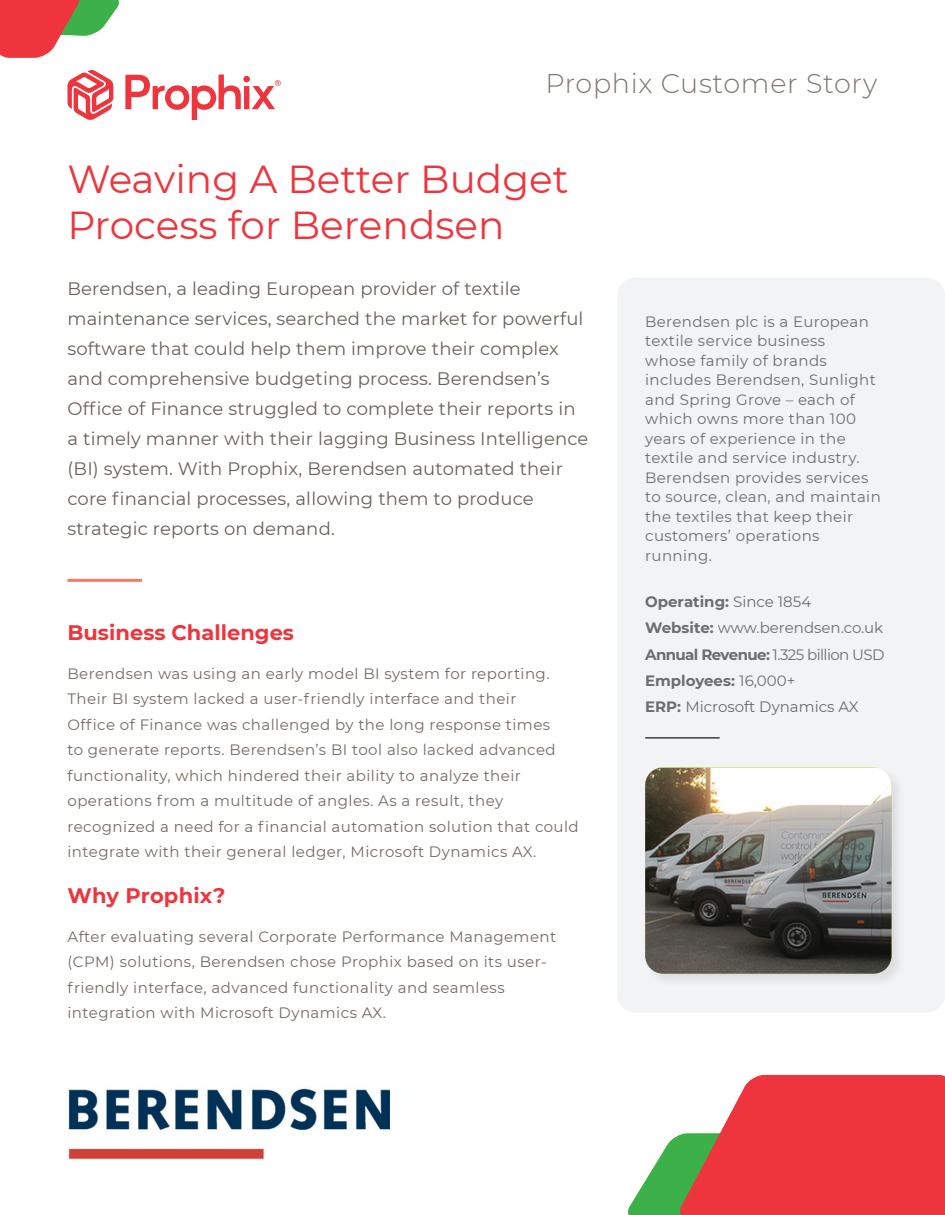
<style>
.page{position:relative;width:945px;height:1215px;background:#fff}
.page>*{position:absolute;margin:0;border:0;box-sizing:border-box;transform-origin:0 0}
.t1{font:39px/46.8px "Montserrat";color:#ee353d}
.t2{font:300 27px "Montserrat";letter-spacing:.025em;color:#7f776f}
.t3{font:700 21px "Montserrat";color:#ee353d}
.t4{font:18px/30px "Montserrat";letter-spacing:.01em;color:#696159}
.t5{font:15px/25.5px "Montserrat";letter-spacing:.03em;color:#746b63}
.t6{font:15px/19.5px "Montserrat";letter-spacing:.025em;color:#6c6d70}
.t7{font:15px "Montserrat";color:#6c6d70}
.t8{font:700 15px "Montserrat";color:#6c6d70}
.t9{font:15px "Montserrat";letter-spacing:-.04em;color:#6c6d70}
.s1{font-weight:400}
.s2{font-weight:700}
</style>
<div class="page">
<div style="left:617px;top:278px;width:328px;height:735px;background:#f2f3f4;border-radius:18px"></div>
<hr style="left:645px;top:737px;width:75px;height:2px;background:#3e3e3f">
<div style="left:644px;top:766px;width:262px;height:222px;background:#e9eaeb"></div>
<img style="left:645px;top:768px;width:247px;height:206px">
<img style="left:68px;top:1088px;width:322px;height:72px">
<svg style="left:0;top:0;width:119px;height:58px"></svg>
<svg style="left:125px;top:75px;width:156px;height:45px"></svg>
<svg style="left:68px;top:70px;width:45px;height:50px"></svg>
<hr style="left:68px;top:579px;width:74px;height:3px;background:#f37b68">
<svg style="left:627px;top:1075px;width:318px;height:140px"></svg>
<p class="t2" style="left:545px;top:66px;width:334px">Prophix Customer Story</p>
<p class="t1" style="left:68px;top:154px;width:503px">Weaving A Better Budget<br>Process for Berendsen</p>
<p class="t4" style="left:68px;top:273px;width:523px">Berendsen, a leading European provider of textile maintenance services, searched the market for powerful software that could help them improve their complex and comprehensive budgeting process. Berendsen’s Office of Finance struggled to complete their reports in a timely manner with their lagging Business Intelligence (BI) system. With Prophix, Berendsen automated their core financial processes, allowing them to produce strategic reports on demand.</p>
<p class="t3" style="left:68px;top:617px;width:228px">Business Challenges</p>
<p class="t5" style="left:68px;top:660px;width:513px">Berendsen was using an early model BI system for reporting.<br>Their BI system lacked a user-friendly interface and their<br>Office of Finance was challenged by the long response times<br>to generate reports. Berendsen’s BI tool also lacked advanced functionality, which hindered their ability to analyze their operations from a multitude of angles. As a result, they recognized a need for a financial automation solution that could integrate with their general ledger, Microsoft Dynamics AX.</p>
<p class="t3" style="left:68px;top:880px;width:159px">Why Prophix?</p>
<p class="t5" style="left:68px;top:923px;width:490px">After evaluating several Corporate Performance Management (CPM) solutions, Berendsen chose Prophix based on its user&shy;friendly interface, advanced functionality and seamless integration with Microsoft Dynamics AX.</p>
<p class="t6" style="left:645px;top:311px;width:237px">Berendsen plc is a European textile service business<br>whose family of brands includes Berendsen, Sunlight and Spring Grove – each of which owns more than 100 years of experience in the textile and service industry.<br>Berendsen provides services to source, clean, and maintain the textiles that keep their customers’ operations running.</p>
<p class="t8" style="left:645px;top:591px;width:168px">Operating: <span class="s1">Since 1854</span></p>
<p class="t7" style="left:645px;top:618px;width:240px"><span class="s2">Website:</span> www.berendsen.co.uk</p>
<p class="t9" style="left:645px;top:644px;width:241px"><span class="s2">Annual Revenue:</span> 1.325 billion USD</p>
<p class="t8" style="left:645px;top:670px;width:152px">Employees: <span class="s1">16,000+</span></p>
<p class="t7" style="left:645px;top:696px;width:215px"><span class="s2">ERP:</span> Microsoft Dynamics AX</p>
</div>
